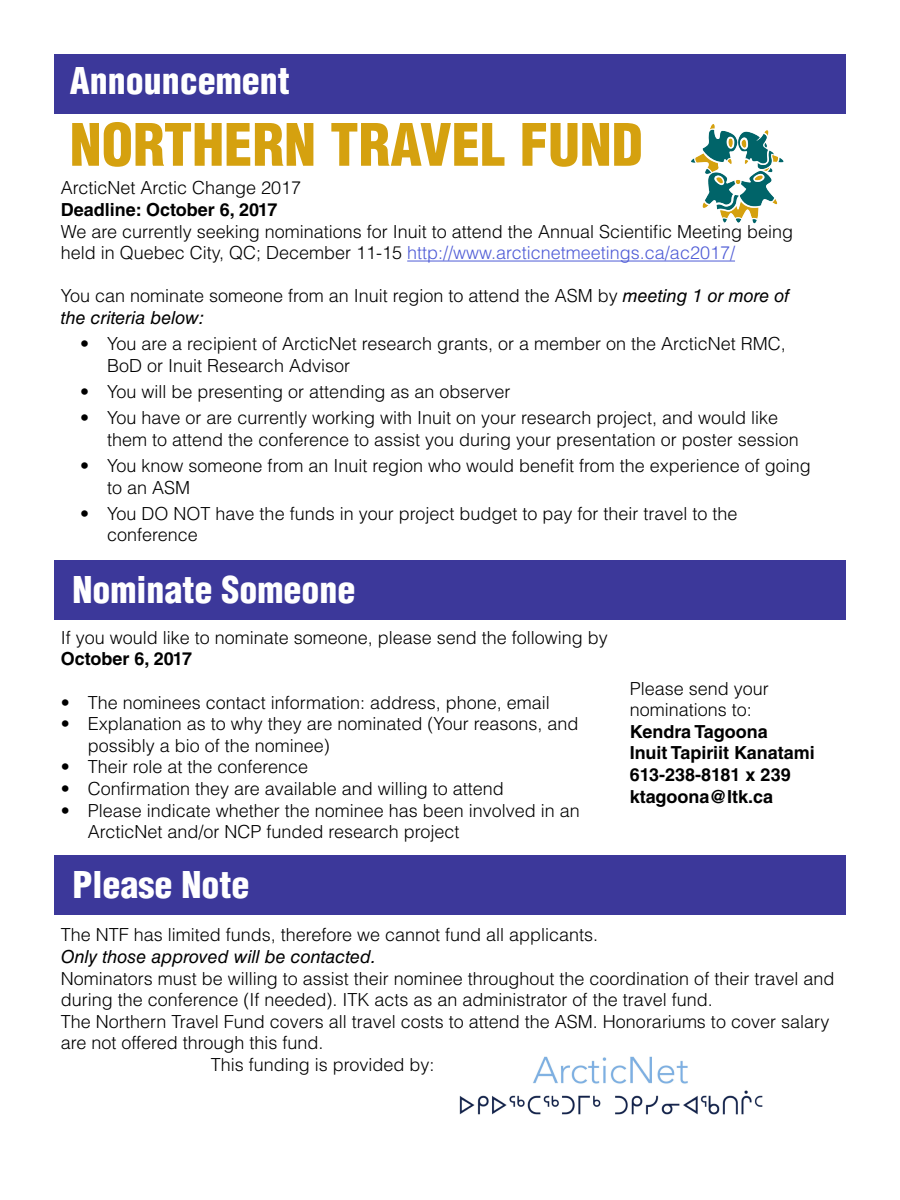
<style>
.page{position:relative;width:900px;height:1200px;background:#fff}
.page>*{position:absolute;margin:0;border:0;box-sizing:border-box;transform-origin:0 0}
.t1{font:900 condensed 57px "Helvetica LT Std";color:#d5a10f}
.t2{font:900 condensed 36px "Helvetica LT Std";color:#fff}
.t3{font:300 18px/21.6px "Helvetica LT Std";color:#000}
.t4{font:700 18px "Helvetica LT Std";color:#000}
.t5{font:italic 18px "Helvetica LT Std";color:#000}
.s1{font-weight:700}
.s2{color:#4f5cd6}
.s3{font-weight:400;font-style:italic}
</style>
<div class="page">
<div style="left:54px;top:54px;width:792px;height:60px;background:#3c389a"></div>
<hr style="left:407px;top:261px;width:328px;height:1px;background:#4f5cd6">
<div style="left:54px;top:560px;width:792px;height:60px;background:#3c389a"></div>
<img style="left:691px;top:125px;width:93px;height:99px">
<div style="left:54px;top:855px;width:792px;height:60px;background:#3c389a"></div>
<img style="left:459px;top:1056px;width:304px;height:59px">
<p class="t2" style="left:70px;top:58px;width:221px">Announcement</p>
<p class="t1" style="left:70px;top:109px;width:575px">NORTHERN TRAVEL FUND</p>
<p class="t3" style="left:61px;top:177px;width:242px">ArcticNet Arctic Change 2017</p>
<p class="t3" style="left:61px;top:199px;width:734px"><span class="s1">Deadline: October 6, 2017<br></span>We are currently seeking nominations for Inuit to attend the Annual Scientific Meeting being held in Quebec City, QC; December 11-15 <span class="s2">http://www.arcticnetmeetings.ca/ac2017/</span></p>
<p class="t3" style="left:61px;top:285px;width:730px">You can nominate someone from an Inuit region to attend the ASM by <span class="s3">meeting 1 or more of the criteria below:</span></p>
<p class="t3" style="left:107px;top:333px;width:680px;text-indent:-27px">• You are a recipient of ArcticNet research grants, or a member on the ArcticNet RMC,<br>BoD or Inuit Research Advisor</p>
<p class="t3" style="left:80px;top:381px;width:432px">• You will be presenting or attending as an observer</p>
<p class="t3" style="left:107px;top:407px;width:693px;text-indent:-27px">• You have or are currently working with Inuit on your research project, and would like them to attend the conference to assist you during your presentation or poster session</p>
<p class="t3" style="left:107px;top:455px;width:705px;text-indent:-27px">• You know someone from an Inuit region who would benefit from the experience of going to an ASM</p>
<p class="t3" style="left:107px;top:502px;width:632px;text-indent:-27px">• You DO NOT have the funds in your project budget to pay for their travel to the conference</p>
<p class="t2" style="left:73px;top:567px;width:284px">Nominate Someone</p>
<p class="t3" style="left:61px;top:626px;width:549px">If you would like to nominate someone, please send the following by</p>
<p class="t4" style="left:61px;top:648px;width:133px">October 6, 2017</p>
<p class="t3" style="left:61px;top:691px;width:491px">• The nominees contact information: address, phone, email</p>
<p class="t3" style="left:88px;top:713px;width:492px;text-indent:-27px">• Explanation as to why they are nominated (Your reasons, and possibly a bio of the nominee)</p>
<p class="t3" style="left:61px;top:756px;width:249px">• Their role at the conference</p>
<p class="t3" style="left:61px;top:778px;width:445px">• Confirmation they are available and willing to attend</p>
<p class="t3" style="left:88px;top:799px;width:494px;text-indent:-27px">• Please indicate whether the nominee has been involved in an<br>ArcticNet and/or NCP funded research project</p>
<p class="t3" style="left:630px;top:677px;width:141px">Please send your nominations to:</p>
<p class="t4" style="left:630px;top:721px;width:139px">Kendra Tagoona</p>
<p class="t4" style="left:630px;top:742px;width:186px">Inuit Tapiriit Kanatami</p>
<p class="t4" style="left:630px;top:764px;width:162px">613-238-8181 x 239</p>
<p class="t4" style="left:630px;top:785px;width:145px">ktagoona@Itk.ca</p>
<p class="t2" style="left:73px;top:862px;width:179px">Please Note</p>
<p class="t3" style="left:61px;top:924px;width:539px">The NTF has limited funds, therefore we cannot fund all applicants.</p>
<p class="t5" style="left:61px;top:946px;width:317px">Only those approved will be contacted.</p>
<p class="t3" style="left:61px;top:967px;width:775px">Nominators must be willing to assist their nominee throughout the coordination of their travel and during the conference (If needed). ITK acts as an administrator of the travel fund.</p>
<p class="t3" style="left:61px;top:1010px;width:770px">The Northern Travel Fund covers all travel costs to attend the ASM. Honorariums to cover salary are not offered through this fund.</p>
<p class="t3" style="left:211px;top:1054px;width:225px">This funding is provided by:</p>
</div>
